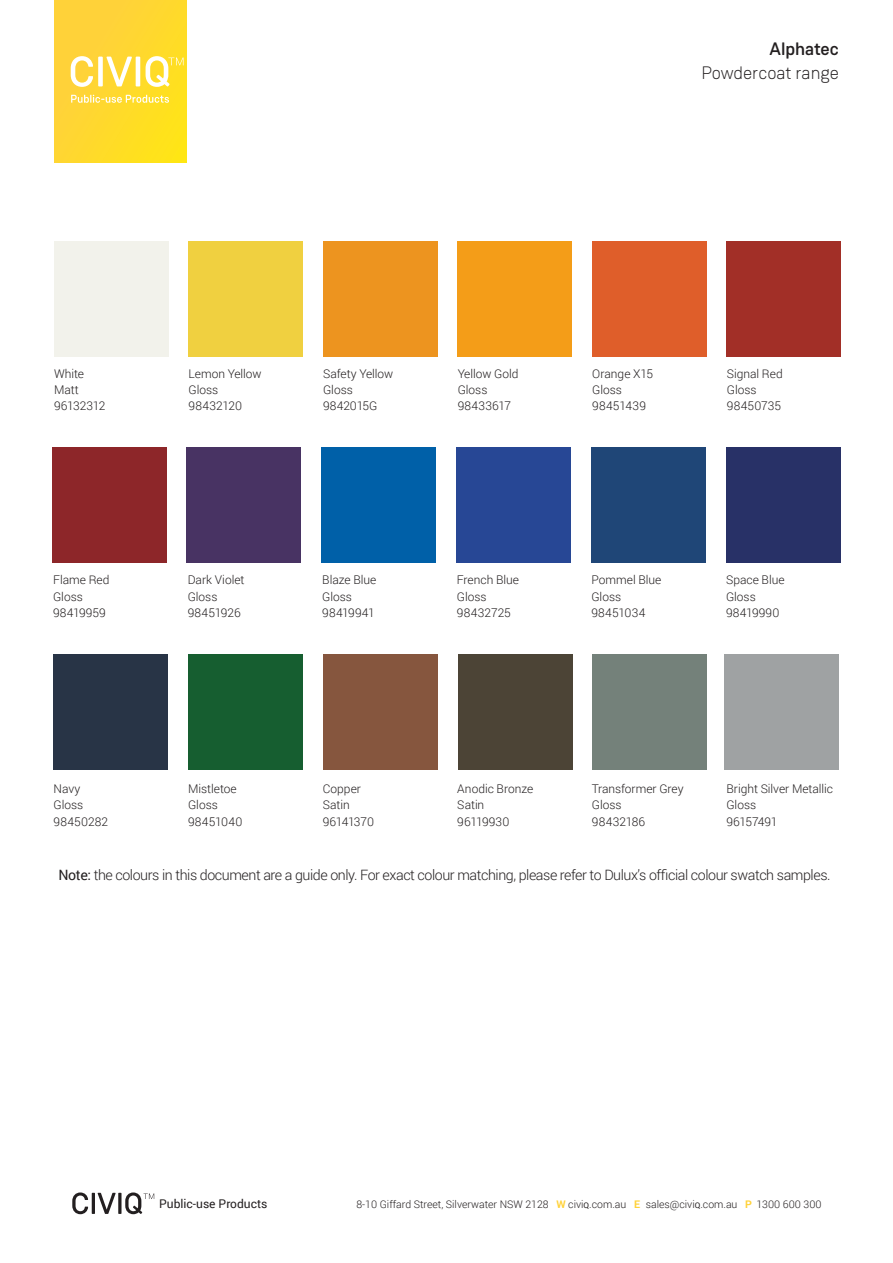
<style>
.page{position:relative;width:893px;height:1263px;background:#fff}
.page>*{position:absolute;margin:0;border:0;box-sizing:border-box;transform-origin:0 0}
.t1{font:300 18px "Weissenhof Grotesk";color:#231f20}
.t2{font:500 18px "Weissenhof Grotesk";color:#231f20}
.t3{font:300 14.25px "Roboto";letter-spacing:-.03em;color:#231f20}
.t4{font:300 12px "Roboto";color:#231f20}
.t5{font:12px "Roboto";color:#231f20}
.t6{font:300 12px "Roboto";letter-spacing:.02em;color:#231f20}
.t7{font:300 12px "Roboto";letter-spacing:-.025em;color:#231f20}
.t8{font:300 12px "Roboto";letter-spacing:-.02em;color:#231f20}
.t9{font:300 10.5px "Roboto";color:#231f20}
.s1{font-weight:400}
.s2{font-weight:700;color:#ffd239}
.s3{font-weight:400;font-size:7.8px}
</style>
<div class="page">
<div style="left:54px;top:241px;width:114px;height:116px;background:#f2f2eb"></div>
<div style="left:189px;top:241px;width:114px;height:116px;background:#f0d040"></div>
<div style="left:323px;top:241px;width:114px;height:116px;background:#ed941f"></div>
<div style="left:458px;top:241px;width:114px;height:116px;background:#f49d18"></div>
<div style="left:592px;top:241px;width:114px;height:116px;background:#df5e2a"></div>
<div style="left:727px;top:241px;width:114px;height:116px;background:#a22f27"></div>
<div style="left:52px;top:447px;width:114px;height:116px;background:#8d2629"></div>
<div style="left:189px;top:654px;width:114px;height:115px;background:#165e30"></div>
<div style="left:323px;top:654px;width:114px;height:115px;background:#86563e"></div>
<div style="left:458px;top:654px;width:114px;height:115px;background:#4c4436"></div>
<div style="left:593px;top:654px;width:114px;height:115px;background:#74817a"></div>
<div style="left:591px;top:447px;width:114px;height:116px;background:#1f4677"></div>
<div style="left:726px;top:447px;width:114px;height:116px;background:#283167"></div>
<div style="left:54px;top:654px;width:114px;height:115px;background:#283446"></div>
<div style="left:724px;top:654px;width:114px;height:115px;background:#9fa2a3"></div>
<div style="left:187px;top:447px;width:114px;height:116px;background:#483363"></div>
<div style="left:322px;top:447px;width:114px;height:116px;background:#0060a8"></div>
<div style="left:456px;top:447px;width:114px;height:116px;background:#274795"></div>
<div style="left:54px;top:0;width:132px;height:163px;background:linear-gradient(to right,#ffd13b,#ffe01f)"></div>
<svg style="left:71px;top:95px;width:98px;height:8px"></svg>
<svg style="left:71px;top:56px;width:113px;height:31px"></svg>
<svg style="left:72px;top:1192px;width:82px;height:22px"></svg>
<p class="t2" style="left:769px;top:38px;width:71px">Alphatec</p>
<p class="t1" style="left:701px;top:62px;width:139px">Powdercoat range</p>
<p class="t4" style="left:54px;top:365px;width:32px">White</p>
<p class="t4" style="left:54px;top:381px;width:26px">Matt</p>
<p class="t4" style="left:54px;top:398px;width:53px">96132312</p>
<p class="t4" style="left:53px;top:572px;width:58px">Flame Red</p>
<p class="t4" style="left:53px;top:588px;width:31px">Gloss</p>
<p class="t4" style="left:53px;top:604px;width:54px">98419959</p>
<p class="t4" style="left:54px;top:780px;width:28px">Navy</p>
<p class="t4" style="left:54px;top:797px;width:31px">Gloss</p>
<p class="t4" style="left:54px;top:813px;width:56px">98450282</p>
<p class="t4" style="left:189px;top:365px;width:74px">Lemon Yellow</p>
<p class="t4" style="left:189px;top:381px;width:31px">Gloss</p>
<p class="t4" style="left:189px;top:398px;width:55px">98432120</p>
<p class="t4" style="left:323px;top:365px;width:72px">Safety Yellow</p>
<p class="t4" style="left:323px;top:381px;width:31px">Gloss</p>
<p class="t4" style="left:323px;top:398px;width:56px">9842015G</p>
<p class="t4" style="left:458px;top:365px;width:62px">Yellow Gold</p>
<p class="t4" style="left:458px;top:381px;width:31px">Gloss</p>
<p class="t4" style="left:458px;top:398px;width:55px">98433617</p>
<p class="t4" style="left:188px;top:572px;width:58px">Dark Violet</p>
<p class="t4" style="left:188px;top:588px;width:31px">Gloss</p>
<p class="t4" style="left:188px;top:604px;width:55px">98451926</p>
<p class="t4" style="left:322px;top:572px;width:56px">Blaze Blue</p>
<p class="t4" style="left:322px;top:588px;width:31px">Gloss</p>
<p class="t4" style="left:322px;top:604px;width:54px">98419941</p>
<p class="t4" style="left:457px;top:572px;width:64px">French Blue</p>
<p class="t4" style="left:457px;top:588px;width:31px">Gloss</p>
<p class="t4" style="left:457px;top:604px;width:55px">98432725</p>
<p class="t4" style="left:592px;top:365px;width:62px">Orange X15</p>
<p class="t4" style="left:592px;top:381px;width:31px">Gloss</p>
<p class="t4" style="left:592px;top:398px;width:55px">98451439</p>
<p class="t4" style="left:727px;top:365px;width:57px">Signal Red</p>
<p class="t4" style="left:727px;top:381px;width:31px">Gloss</p>
<p class="t4" style="left:727px;top:398px;width:56px">98450735</p>
<p class="t4" style="left:591px;top:572px;width:71px">Pommel Blue</p>
<p class="t4" style="left:591px;top:588px;width:31px">Gloss</p>
<p class="t4" style="left:591px;top:604px;width:55px">98451034</p>
<p class="t4" style="left:726px;top:572px;width:60px">Space Blue</p>
<p class="t4" style="left:726px;top:588px;width:31px">Gloss</p>
<p class="t4" style="left:726px;top:604px;width:55px">98419990</p>
<p class="t4" style="left:188px;top:780px;width:50px">Mistletoe</p>
<p class="t4" style="left:188px;top:797px;width:31px">Gloss</p>
<p class="t6" style="left:188px;top:813px;width:56px">98451040</p>
<p class="t4" style="left:323px;top:780px;width:40px">Copper</p>
<p class="t4" style="left:323px;top:797px;width:29px">Satin</p>
<p class="t7" style="left:323px;top:813px;width:53px">96141370</p>
<p class="t4" style="left:457px;top:780px;width:77px">Anodic Bronze</p>
<p class="t4" style="left:457px;top:797px;width:29px">Satin</p>
<p class="t4" style="left:457px;top:813px;width:54px">96119930</p>
<p class="t4" style="left:592px;top:780px;width:93px">Transformer Grey</p>
<p class="t4" style="left:592px;top:797px;width:31px">Gloss</p>
<p class="t4" style="left:592px;top:813px;width:55px">98432186</p>
<p class="t4" style="left:726px;top:780px;width:108px">Bright Silver Metallic</p>
<p class="t4" style="left:726px;top:797px;width:31px">Gloss</p>
<p class="t8" style="left:726px;top:813px;width:52px">96157491</p>
<p class="t3" style="left:58px;top:865px;width:774px"><span class="s1">Note:</span> the colours in this document are a guide only. For exact colour matching, please refer to Dulux’s official colour swatch samples.</p>
<p class="t5" style="left:159px;top:1195px;width:110px">Public-use Products</p>
<p class="t9" style="left:356px;top:1197px;width:467px">8-10 Giffard Street, Silverwater NSW 2128 <span class="s2">W</span> civi<span class="s3">Q</span>.com.au <span class="s2">E</span> sales@civi<span class="s3">Q</span>.com.au <span class="s2">P</span> 1300 600 300</p>
</div>
